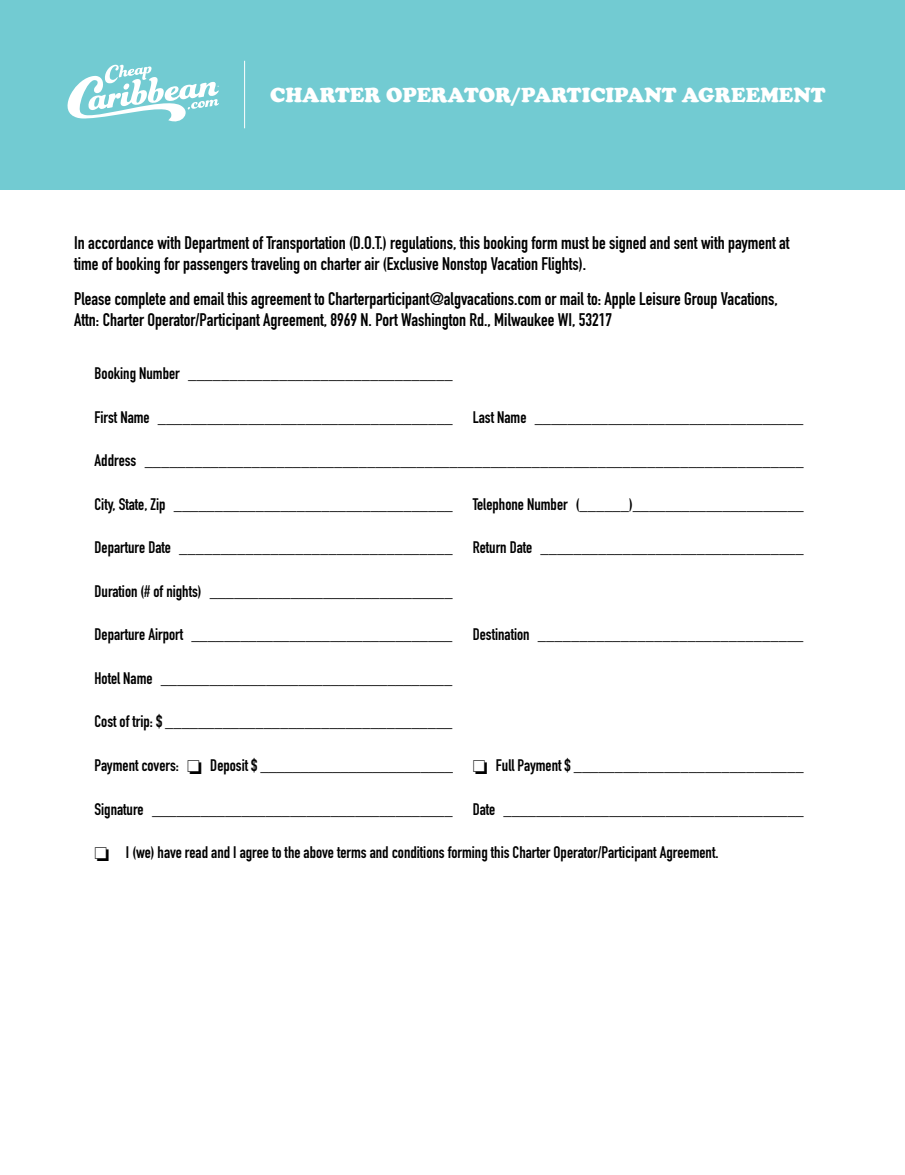
<style>
.page{position:relative;width:905px;height:1175px;background:#fff}
.page>*{position:absolute;margin:0;border:0;box-sizing:border-box;transform-origin:0 0}
.t1{font:900 21px "Cooper";color:#fff}
.t2{font:700 18px/21px "DIN Condensed";color:#000}
.t3{font:700 16.5px "DIN Condensed";color:#000}
</style>
<div class="page">
<div style="left:0;top:0;width:904px;height:189px;background:#72cbd2"></div>
<svg style="left:68px;top:65px;width:151px;height:56px"></svg>
<hr style="left:244px;top:61px;width:1px;height:67px;background:#fff">
<p class="t1" style="left:270px;top:82px;width:557px">CHARTER OPERATOR/PARTICIPANT AGREEMENT</p>
<p class="t2" style="left:74px;top:232px;width:716px">In accordance with Department of Transportation (D.O.T.) regulations, this booking form must be signed and sent with payment at time of booking for passengers traveling on charter air (Exclusive Nonstop Vacation Flights).</p>
<p class="t2" style="left:74px;top:288px;width:705px">Please complete and email this agreement to Charterparticipant@algvacations.com or mail to: Apple Leisure Group Vacations,<br>Attn: Charter Operator/Participant Agreement, 8969 N. Port Washington Rd., Milwaukee WI, 53217</p>
<p class="t3" style="left:94px;top:362px;width:360px">Booking Number ________________________________</p>
<p class="t3" style="left:94px;top:406px;width:710px">First Name ____________________________________ Last Name _________________________________</p>
<p class="t3" style="left:94px;top:449px;width:710px">Address ________________________________________________________________________________</p>
<p class="t3" style="left:94px;top:493px;width:710px">City, State, Zip __________________________________ Telephone Number (______)_____________________</p>
<p class="t3" style="left:95px;top:536px;width:710px">Departure Date _________________________________ Return Date ________________________________</p>
<p class="t3" style="left:94px;top:580px;width:359px">Duration (# of nights) ______________________________</p>
<p class="t3" style="left:94px;top:623px;width:710px">Departure Airport ________________________________ Destination ________________________________</p>
<p class="t3" style="left:94px;top:667px;width:359px">Hotel Name ____________________________________</p>
<p class="t3" style="left:94px;top:710px;width:359px">Cost of trip: $ ___________________________________</p>
<p class="t3" style="left:94px;top:754px;width:710px">Payment covers: □ Deposit $ ________________________ □ Full Payment $ ____________________________</p>
<p class="t3" style="left:94px;top:797px;width:710px">Signature _____________________________________ Date _____________________________________</p>
<p class="t3" style="left:94px;top:841px;width:625px">□ I (we) have read and I agree to the above terms and conditions forming this Charter Operator/Participant Agreement.</p>
</div>
